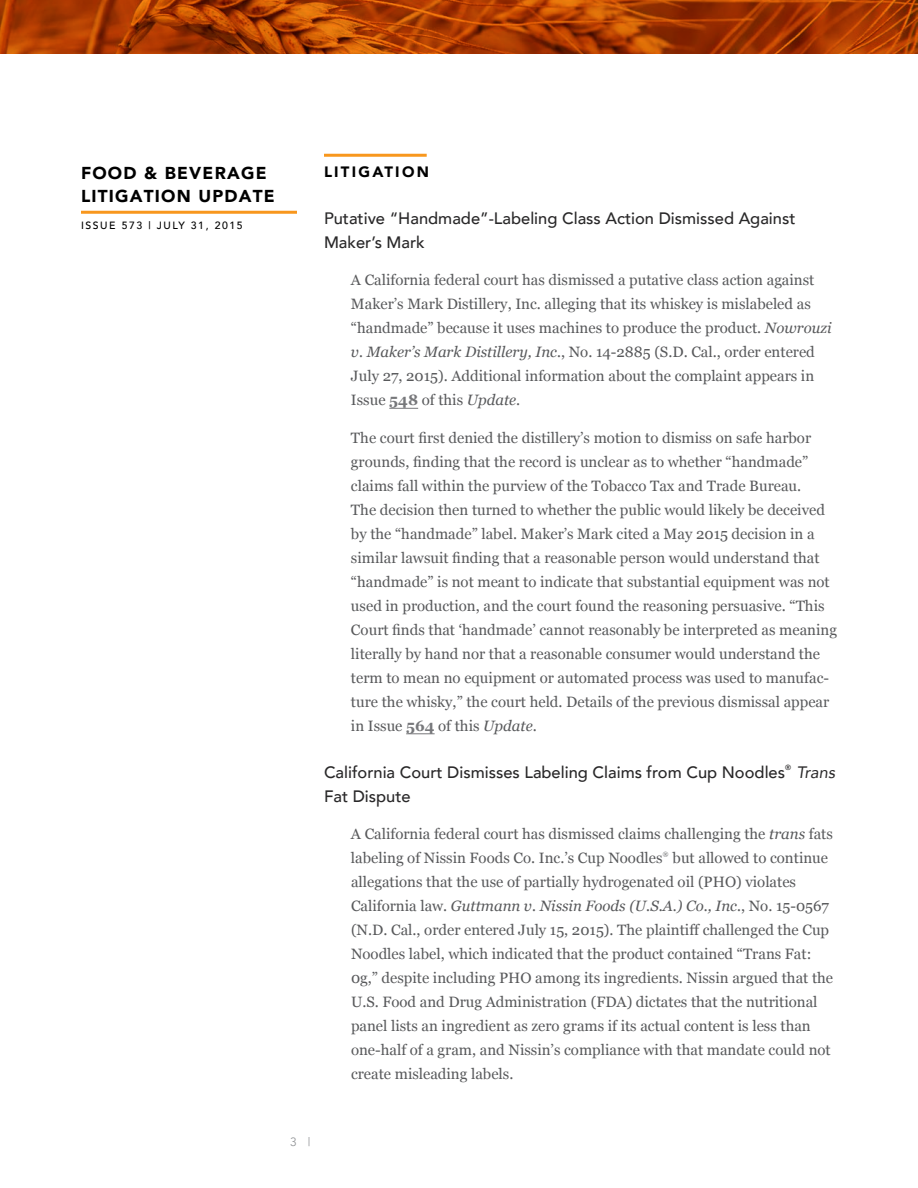
<style>
.page{position:relative;width:918px;height:1188px;background:#fff}
.page>*{position:absolute;margin:0;border:0;box-sizing:border-box;transform-origin:0 0}
.t1{font:900 17.25px/22.5px "Avenir";letter-spacing:.07em;color:#000}
.t2{font:500 16.5px/24px "Avenir";color:#292829}
.t3{font:italic 16.5px "Avenir";color:#292829}
.t4{font:15px/24px "Georgia";color:#58595b}
.t5{font:900 15px "Avenir";letter-spacing:.15em;color:#000}
.t6{font:12px "Avenir";color:#939598}
.t7{font:500 10.5px "Avenir";letter-spacing:.15em;color:#000}
.t8{font:500 7.5px "Avenir";color:#292829}
.t9{font:6px "Georgia";color:#58595b}
.s1{font-style:italic}
.s2{font-weight:700;color:#77787b}
</style>
<div class="page">
<hr style="left:81px;top:211px;width:216px;height:3px;background:#f8971d">
<svg style="left:0;top:0;width:918px;height:54px;background:#a83c02"></svg>
<hr style="left:324px;top:154px;width:103px;height:3px;background:#f8971d">
<svg style="left:389px;top:408px;width:29px;height:1px"></svg>
<svg style="left:406px;top:733px;width:29px;height:1px"></svg>
<p class="t1" style="left:81px;top:162px;width:195px">FOOD &amp; BEVERAGE<br>LITIGATION UPDATE</p>
<p class="t7" style="left:81px;top:216px;width:163px">ISSUE 573 | JULY 31, 2015</p>
<p class="t5" style="left:324px;top:159px;width:106px">LITIGATION</p>
<p class="t2" style="left:324px;top:205px;width:473px">Putative “Handmade”-Labeling Class Action Dismissed Against<br>Maker’s Mark</p>
<p class="t4" style="left:351px;top:268px;width:482px">A California federal court has dismissed a putative class action against Maker’s Mark Distillery, Inc. alleging that its whiskey is mislabeled as “handmade” because it uses machines to produce the product. <span class="s1">Nowrouzi v. Maker’s Mark Distillery, Inc.</span>, No. 14-2885 (S.D. Cal., order entered July 27, 2015). Additional information about the complaint appears in Issue <span class="s2">548</span> of this <span class="s1">Update</span>.</p>
<p class="t4" style="left:351px;top:426px;width:487px">The court first denied the distillery’s motion to dismiss on safe harbor grounds, finding that the record is unclear as to whether “handmade” claims fall within the purview of the Tobacco Tax and Trade Bureau.<br>The decision then turned to whether the public would likely be deceived by the “handmade” label. Maker’s Mark cited a May 2015 decision in a similar lawsuit finding that a reasonable person would understand that “handmade” is not meant to indicate that substantial equipment was not used in production, and the court found the reasoning persuasive. “This Court finds that ‘handmade’ cannot reasonably be interpreted as meaning literally by hand nor that a reasonable consumer would understand the term to mean no equipment or automated process was used to manufac&shy;ture the whisky,” the court held. Details of the previous dismissal appear in Issue <span class="s2">564</span> of this <span class="s1">Update</span>.</p>
<p class="t2" style="left:324px;top:759px;width:463px">California Court Dismisses Labeling Claims from Cup Noodles</p>
<p class="t8" style="left:785px;top:761px;width:7px">®</p>
<p class="t3" style="left:797px;top:762px;width:40px">Trans</p>
<p class="t2" style="left:324px;top:783px;width:88px">Fat Dispute</p>
<p class="t4" style="left:351px;top:822px;width:483px">A California federal court has dismissed claims challenging the <span class="s1">trans</span> fats labeling of Nissin Foods Co. Inc.’s Cup Noodles</p>
<p class="t9" style="left:663px;top:850px;width:7px">®</p>
<p class="t4" style="left:351px;top:846px;width:484px;text-indent:322px">but allowed to continue allegations that the use of partially hydrogenated oil (PHO) violates California law. <span class="s1">Guttmann v. Nissin Foods (U.S.A.) Co., Inc.</span>, No. 15-0567 (N.D. Cal., order entered July 15, 2015). The plaintiff challenged the Cup Noodles label, which indicated that the product contained “Trans Fat:<br>0g,” despite including PHO among its ingredients. Nissin argued that the U.S. Food and Drug Administration (FDA) dictates that the nutritional panel lists an ingredient as zero grams if its actual content is less than one-half of a gram, and Nissin’s compliance with that mandate could not create misleading labels.</p>
<p class="t6" style="left:290px;top:1135px;width:22px">3 |</p>
</div>
